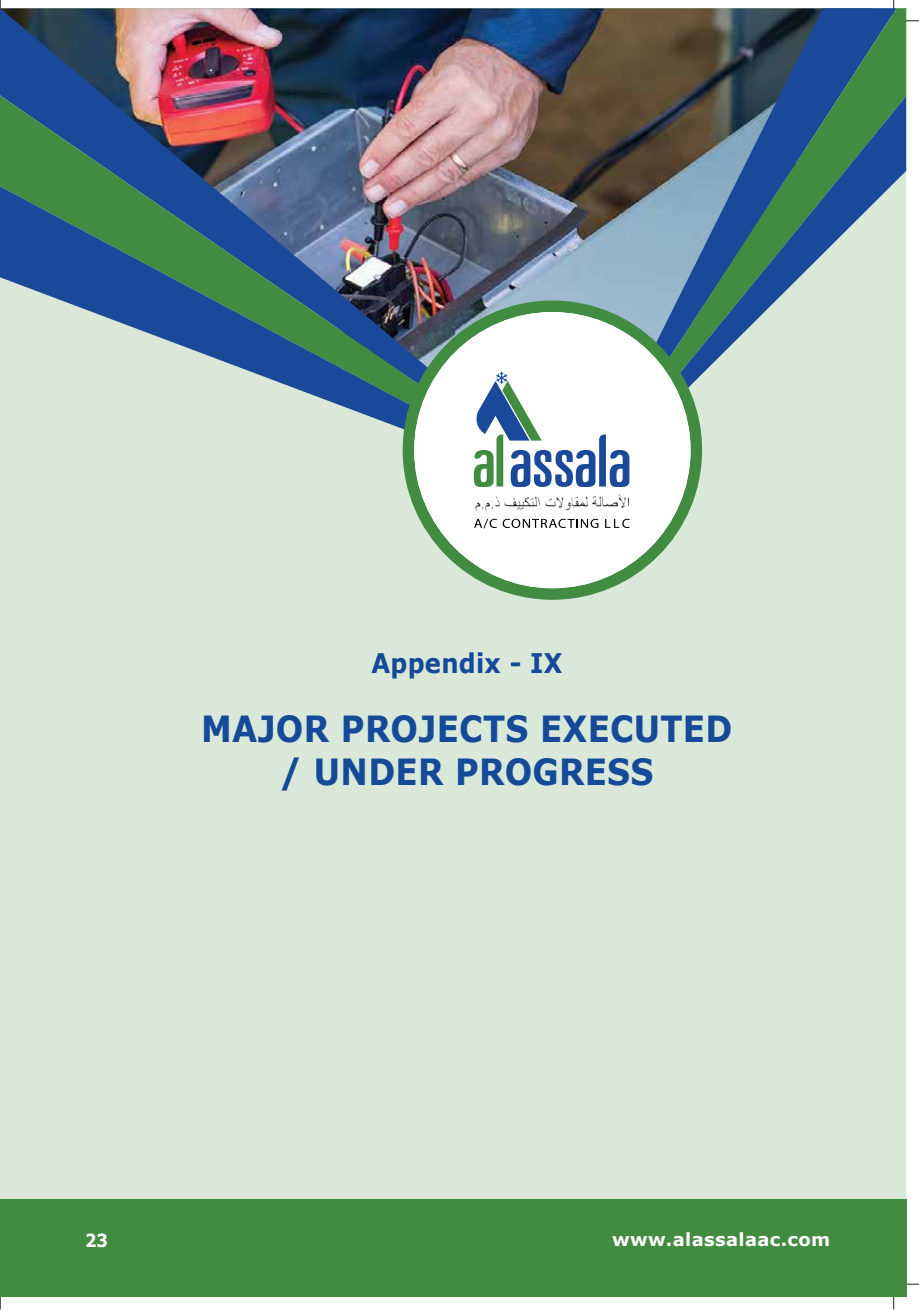
<style>
.page{position:relative;width:919px;height:1314px;background:#fff}
.page>*{position:absolute;margin:0;border:0;box-sizing:border-box;transform-origin:0 0}
.t1{font:700 36px/43.2px "Verdana";letter-spacing:.01em;color:#154a99;text-align:center;scale:.9 1}
.t2{font:700 27px "Verdana";letter-spacing:.01em;color:#154a99;scale:.9 1}
.t3{font:700 18px "Verdana";letter-spacing:.02em;color:#fff}
.t4{font:700 18px "Verdana";letter-spacing:.02em;color:#fff;scale:.9 1}
</style>
<div class="page">
<svg style="left:0;top:1297px;width:1px;height:12px"></svg>
<svg style="left:893px;top:1284px;width:25px;height:25px"></svg>
<svg style="left:893px;top:0;width:25px;height:21px"></svg>
<div style="left:0;top:495px;width:906px;height:704px;background:#d9e8d9"></div>
<div style="left:0;top:1199px;width:906px;height:98px;background:#418c41"></div>
<svg style="left:580px;top:8px;width:326px;height:88px;background:#415152"></svg>
<svg style="left:580px;top:96px;width:326px;height:399px;background:#85a0a3"></svg>
<img style="left:0;top:8px;width:580px;height:87px">
<img style="left:0;top:95px;width:580px;height:91px">
<svg style="left:0;top:186px;width:580px;height:309px;background:#7c97a0"></svg>
<div style="left:402px;top:300px;width:300px;height:300px;background:#418c41;border-radius:50%"></div>
<div style="left:414px;top:312px;width:276px;height:276px;background:#fff;border-radius:50%"></div>
<svg style="left:473px;top:372px;width:156px;height:115px"></svg>
<svg style="left:474px;top:519px;width:124px;height:9px"></svg>
<svg style="left:605px;top:519px;width:24px;height:9px"></svg>
<img style="left:475px;top:494px;width:153px;height:18px">
<p class="t2" style="left:371px;top:644px;width:213px">Appendix - IX</p>
<p class="t1" style="left:201px;top:706px;width:591px">MAJOR PROJECTS EXECUTED / UNDER PROGRESS</p>
<p class="t4" style="left:98px;top:1227px;width:27px">27</p>
<p class="t3" style="left:612px;top:1227px;width:220px">www.alassalaac.com</p>
<p class="t4" style="left:85px;top:1227px;width:27px">23</p>
</div>
